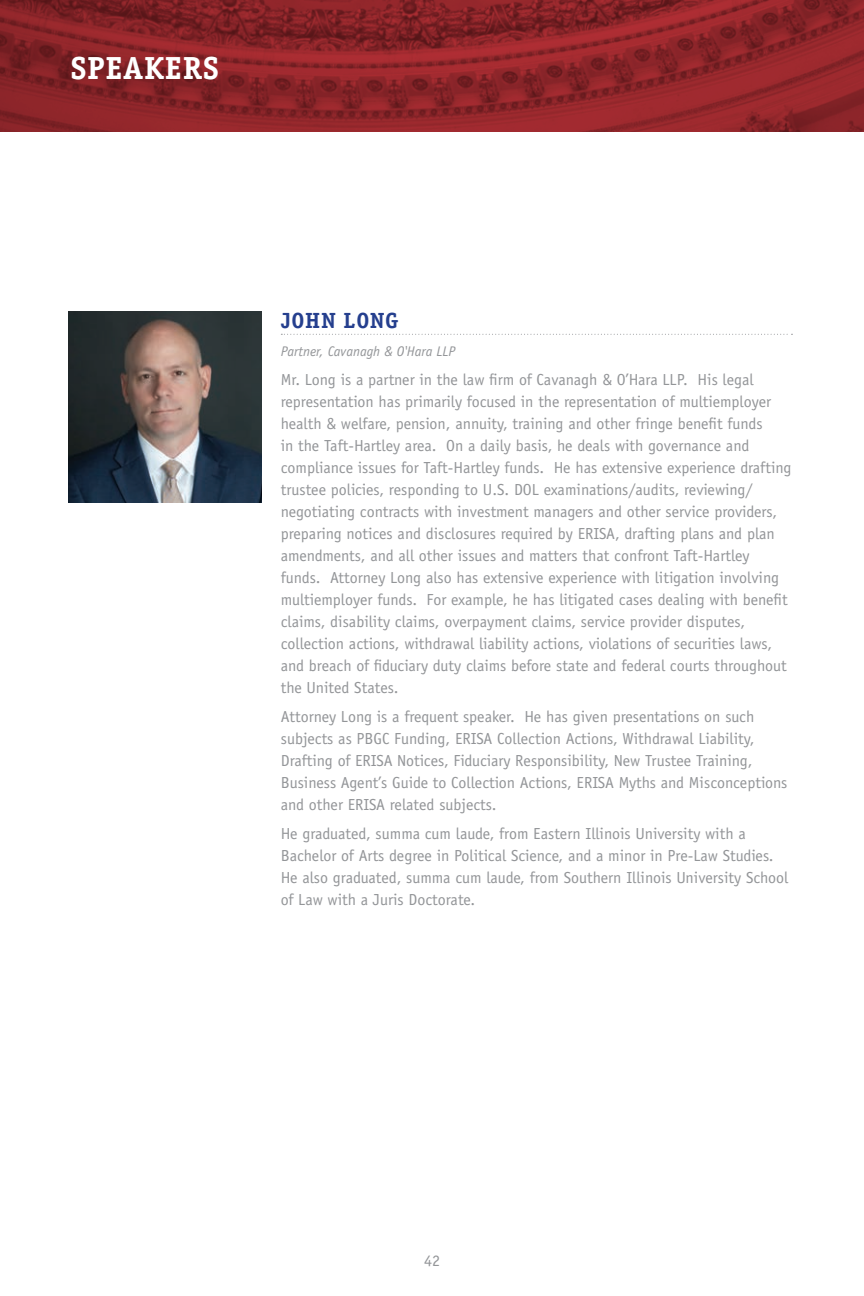
<style>
.page{position:relative;width:864px;height:1296px;background:#fff}
.page>*{position:absolute;margin:0;border:0;box-sizing:border-box;transform-origin:0 0}
.t1{font:700 32px "Officina Serif Std";letter-spacing:.02em;color:#fff}
.t2{font:700 22px "Officina Serif Std";letter-spacing:.03em;color:#253f8e}
.t3{font:16px/22px "Officina Sans Std";color:#939598}
.t4{font:italic 14px "Officina Sans Std";color:#939598}
</style>
<div class="page">
<svg style="left:0;top:0;width:864px;height:132px;background:#8a2428"></svg>
<svg style="left:281px;top:334px;width:512px;height:1px"></svg>
<img style="left:69px;top:312px;width:192px;height:191px">
<h1 class="t1" style="left:70px;top:48px;width:150px">SPEAKERS</h1>
<h2 class="t2" style="left:281px;top:307px;width:119px">JOHN LONG</h2>
<p class="t4" style="left:281px;top:343px;width:176px">Partner, Cavanagh &amp; O'Hara LLP</p>
<p class="t3" style="left:281px;top:369px;width:512px">Mr. Long is a partner in the law firm of Cavanagh &amp; O’Hara LLP. His legal representation has primarily focused in the representation of multiemployer health &amp; welfare, pension, annuity, training and other fringe benefit funds<br>in the Taft-Hartley area. On a daily basis, he deals with governance and compliance issues for Taft-Hartley funds. He has extensive experience drafting trustee policies, responding to U.S. DOL examinations/audits, reviewing/ negotiating contracts with investment managers and other service providers, preparing notices and disclosures required by ERISA, drafting plans and plan amendments, and all other issues and matters that confront Taft-Hartley funds. Attorney Long also has extensive experience with litigation involving multiemployer funds. For example, he has litigated cases dealing with benefit claims, disability claims, overpayment claims, service provider disputes, collection actions, withdrawal liability actions, violations of securities laws, and breach of fiduciary duty claims before state and federal courts throughout the United States.</p>
<p class="t3" style="left:281px;top:706px;width:508px">Attorney Long is a frequent speaker. He has given presentations on such subjects as PBGC Funding, ERISA Collection Actions, Withdrawal Liability, Drafting of ERISA Notices, Fiduciary Responsibility, New Trustee Training, Business Agent’s Guide to Collection Actions, ERISA Myths and Misconceptions and other ERISA related subjects.</p>
<p class="t3" style="left:281px;top:823px;width:509px">He graduated, summa cum laude, from Eastern Illinois University with a Bachelor of Arts degree in Political Science, and a minor in Pre-Law Studies.<br>He also graduated, summa cum laude, from Southern Illinois University School of Law with a Juris Doctorate.</p>
<p class="t3" style="left:424px;top:1249px;width:17px">42</p>
</div>
